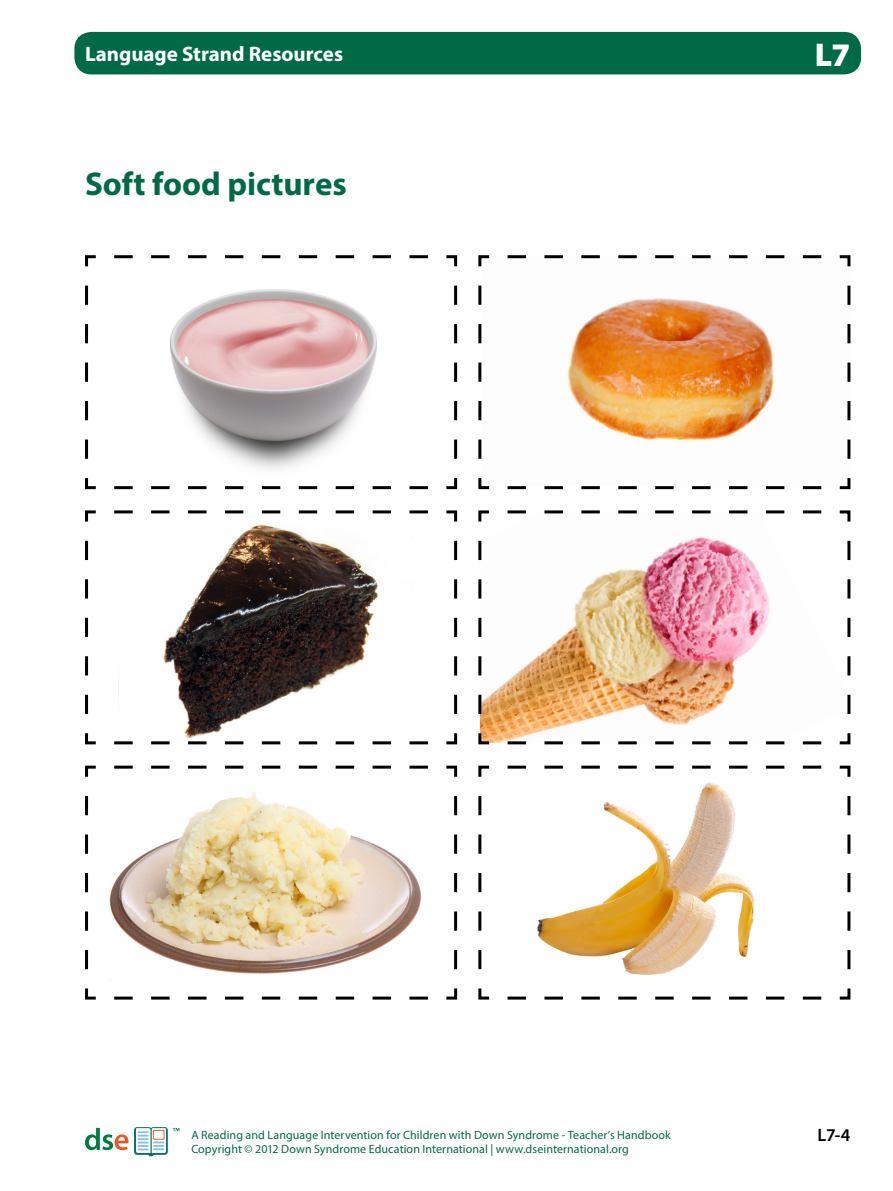
<style>
.page{position:relative;width:893px;height:1191px;background:#fff}
.page>*{position:absolute;margin:0;border:0;box-sizing:border-box;transform-origin:0 0}
.heading-1{font:700 33px "Myriad Pro";letter-spacing:-.005em;color:#006a46}
.t1{font:900 33px "Myriad Pro";color:#fff}
.t2{font:700 21px "Myriad Pro";letter-spacing:-.005em;color:#fff}
.t3{font:600 18px "Myriad Pro";color:#000}
.t4{font:12px "Myriad Pro";letter-spacing:.005em;color:#006a46}
</style>
<div class="page">
<svg style="left:85px;top:1127px;width:43px;height:23px"></svg>
<svg style="left:134px;top:1127px;width:46px;height:29px"></svg>
<div style="left:74px;top:32px;width:787px;height:42px;background:#006a46;border-radius:17px"></div>
<svg style="left:478px;top:255px;width:373px;height:235px"></svg>
<svg style="left:85px;top:510px;width:373px;height:235px"></svg>
<img style="left:478px;top:510px;width:373px;height:235px">
<svg style="left:478px;top:765px;width:373px;height:235px"></svg>
<svg style="left:85px;top:255px;width:373px;height:235px"></svg>
<svg style="left:85px;top:765px;width:373px;height:235px"></svg>
<h2 class="t2" style="left:85px;top:40px;width:260px">Language Strand Resources</h2>
<h1 class="t1" style="left:815px;top:36px;width:37px">L7</h1>
<p class="heading-1" style="left:85px;top:162px;width:263px">Soft food pictures</p>
<p class="t4" style="left:191px;top:1127px;width:481px">A Reading and Language Intervention for Children with Down Syndrome - Teacher’s Handbook</p>
<h3 class="t3" style="left:817px;top:1123px;width:35px">L7-4</h3>
<p class="t4" style="left:191px;top:1141px;width:439px">Copyright © 2012 Down Syndrome Education International | www.dseinternational.org</p>
</div>
